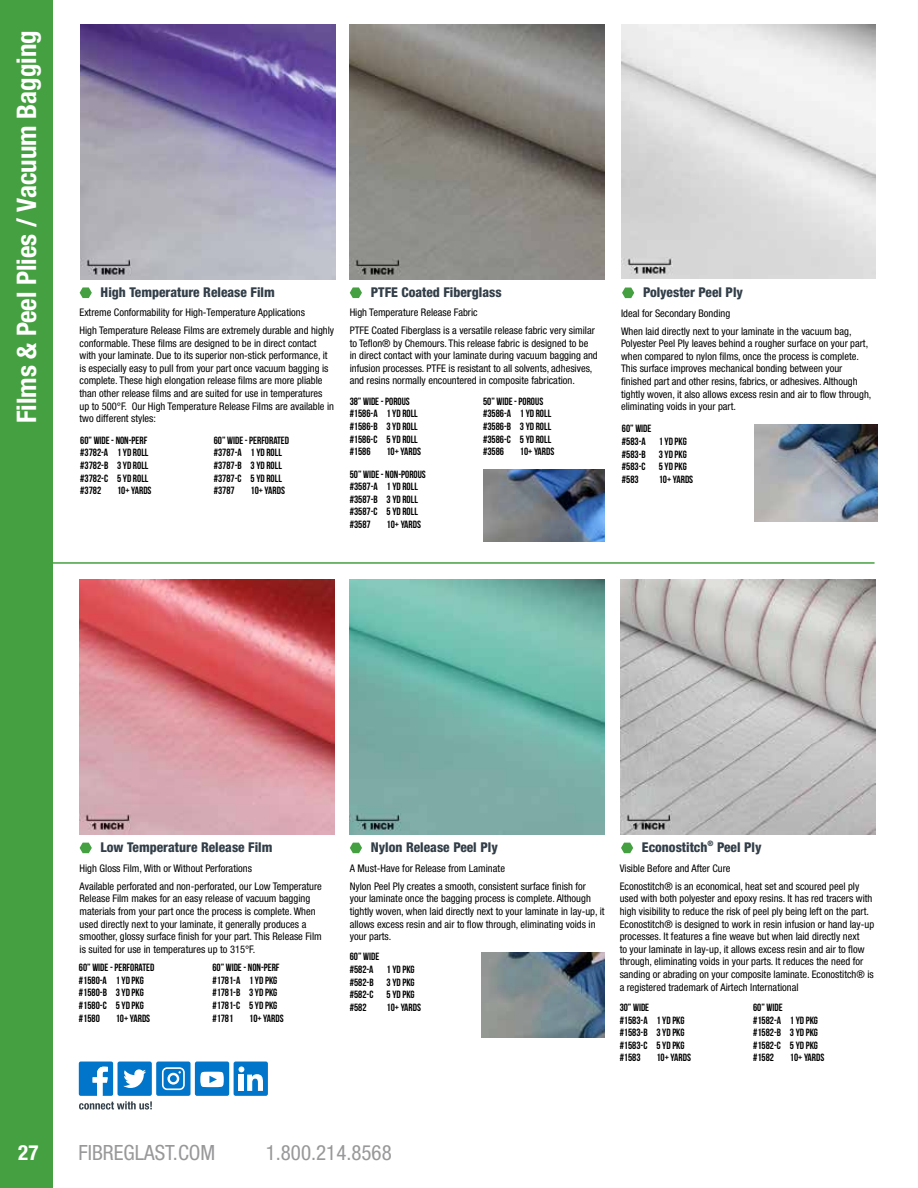
<style>
.page{position:relative;width:918px;height:1188px;background:#fff}
.page>*{position:absolute;margin:0;border:0;box-sizing:border-box;transform-origin:0 0}
.t1{font:700 condensed 27px "Helvetica Neue LT Pro";color:#fff}
.t2{font:condensed 21px "Helvetica Neue LT Pro";color:#98989a}
.t3{font:700 condensed 21px "Helvetica Neue LT Pro";color:#fff}
.t4{font:800 condensed 13.5px "Helvetica Neue LT Pro";color:#323e48}
.t5{font:condensed 10.5px/12.6px "Helvetica Neue LT Pro";color:#000}
.t6{font:10.5px/12.6px "Bebas Neue";color:#000}
</style>
<div class="page">
<div style="left:0;top:0;width:53px;height:1188px;background:#45a041"></div>
<hr style="left:43px;top:562px;width:832px;height:2px;background:#45a041">
<img style="left:350px;top:580px;width:255px;height:255px">
<img style="left:620px;top:580px;width:255px;height:255px">
<img style="left:482px;top:952px;width:123px;height:86px">
<img style="left:350px;top:24px;width:255px;height:255px">
<img style="left:483px;top:470px;width:122px;height:71px">
<svg style="left:350px;top:287px;width:12px;height:11px"></svg>
<img style="left:621px;top:24px;width:255px;height:254px">
<img style="left:754px;top:425px;width:123px;height:97px">
<svg style="left:622px;top:288px;width:12px;height:10px"></svg>
<svg style="left:350px;top:843px;width:12px;height:10px"></svg>
<svg style="left:621px;top:843px;width:12px;height:10px"></svg>
<div style="left:195px;top:1062px;width:34px;height:34px;background:#0075c9;border-radius:2px"></div>
<div style="left:156px;top:1062px;width:35px;height:34px;background:#0075c9;border-radius:2px"></div>
<svg style="left:79px;top:1062px;width:73px;height:48px"></svg>
<svg style="left:200px;top:1072px;width:24px;height:15px"></svg>
<svg style="left:162px;top:1067px;width:23px;height:23px"></svg>
<div style="left:234px;top:1062px;width:34px;height:34px;background:#0075c9;border-radius:2px"></div>
<svg style="left:239px;top:1066px;width:24px;height:25px"></svg>
<img style="left:79px;top:580px;width:255px;height:255px">
<svg style="left:80px;top:843px;width:12px;height:10px"></svg>
<svg style="left:80px;top:287px;width:12px;height:11px"></svg>
<img style="left:80px;top:24px;width:255px;height:255px">
<h1 class="t1" style="left:10px;top:423px;width:395px;rotate:-90deg">Films &amp; Peel Plies / Vacuum Bagging</h1>
<p class="t4" style="left:101px;top:284px;width:176px">High Temperature Release Film</p>
<p class="t5" style="left:80px;top:303px;width:256px;line-height:18px">Extreme Conformability for High-Temperature Applications<br>High Temperature Release Films are extremely durable and highly</p>
<p class="t5" style="left:80px;top:336px;width:256px">conformable. These films are designed to be in direct contact with your laminate. Due to its superior non-stick performance, it is especially easy to pull from your part once vacuum bagging is complete. These high elongation release films are more pliable than other release films and are suited for use in temperatures up to 500°F. Our High Temperature Release Films are available in two different styles:</p>
<p class="t6" style="left:80px;top:434px;width:68px">60” WIDE - NON-PERF #3782-A<br>#3782-B<br>#3782-C<br>#3782</p>
<p class="t6" style="left:214px;top:434px;width:77px">60” WIDE - PERFORATED #3787-A<br>#3787-B<br>#3787-C<br>#3787</p>
<p class="t6" style="left:117px;top:446px;width:36px">1 YD ROLL<br>3 YD ROLL<br>5 YD ROLL<br>10+ YARDS</p>
<p class="t6" style="left:251px;top:446px;width:36px">1 YD ROLL<br>3 YD ROLL<br>5 YD ROLL<br>10+ YARDS</p>
<p class="t4" style="left:371px;top:284px;width:132px">PTFE Coated Fiberglass</p>
<p class="t5" style="left:350px;top:303px;width:247px;line-height:18px">High Temperature Release Fabric<br>PTFE Coated Fiberglass is a versatile release fabric very similar</p>
<p class="t5" style="left:350px;top:336px;width:250px">to Teflon® by Chemours. This release fabric is designed to be in direct contact with your laminate during vacuum bagging and infusion processes. PTFE is resistant to all solvents, adhesives, and resins normally encountered in composite fabrication.</p>
<p class="t6" style="left:350px;top:395px;width:62px">38” WIDE - POROUS #1586-A<br>#1586-B<br>#1586-C<br>#1586</p>
<p class="t6" style="left:483px;top:395px;width:62px">50” WIDE - POROUS #3586-A<br>#3586-B<br>#3586-C<br>#3586</p>
<p class="t6" style="left:386px;top:407px;width:36px">1 YD ROLL<br>3 YD ROLL<br>5 YD ROLL<br>10+ YARDS</p>
<p class="t6" style="left:520px;top:407px;width:36px">1 YD ROLL<br>3 YD ROLL<br>5 YD ROLL<br>10+ YARDS</p>
<p class="t6" style="left:350px;top:468px;width:78px">50” WIDE - NON-POROUS #3587-A<br>#3587-B<br>#3587-C<br>#3587</p>
<p class="t6" style="left:387px;top:480px;width:36px">1 YD ROLL<br>3 YD ROLL<br>5 YD ROLL<br>10+ YARDS</p>
<p class="t4" style="left:643px;top:284px;width:102px">Polyester Peel Ply</p>
<p class="t5" style="left:621px;top:304px;width:232px;line-height:18px">Ideal for Secondary Bonding<br>When laid directly next to your laminate in the vacuum bag,</p>
<p class="t5" style="left:621px;top:337px;width:252px">Polyester Peel Ply leaves behind a rougher surface on your part, when compared to nylon films, once the process is complete.<br>This surface improves mechanical bonding between your finished part and other resins, fabrics, or adhesives. Although tightly woven, it also allows excess resin and air to flow through, eliminating voids in your part.</p>
<p class="t6" style="left:622px;top:422px;width:31px">60” WIDE #583-A #583-B #583-C #583</p>
<p class="t6" style="left:659px;top:435px;width:36px">1 YD PKG<br>3 YD PKG<br>5 YD PKG<br>10+ YARDS</p>
<p class="t4" style="left:101px;top:839px;width:173px">Low Temperature Release Film</p>
<p class="t5" style="left:80px;top:859px;width:244px;line-height:18px">High Gloss Film, With or Without Perforations<br>Available perforated and non-perforated, our Low Temperature</p>
<p class="t5" style="left:80px;top:892px;width:244px">Release Film makes for an easy release of vacuum bagging materials from your part once the process is complete. When used directly next to your laminate, it generally produces a smoother, glossy surface finish for your part. This Release Film is suited for use in temperatures up to 315°F.</p>
<p class="t6" style="left:79px;top:961px;width:77px">60” WIDE - PERFORATED #1580-A<br>#1580-B<br>#1580-C<br>#1580</p>
<p class="t6" style="left:212px;top:961px;width:69px">60” WIDE - NON-PERF #1781-A<br>#1781-B<br>#1781-C<br>#1781</p>
<p class="t6" style="left:116px;top:974px;width:36px">1 YD PKG<br>3 YD PKG<br>5 YD PKG<br>10+ YARDS</p>
<p class="t6" style="left:249px;top:974px;width:36px">1 YD PKG<br>3 YD PKG<br>5 YD PKG<br>10+ YARDS</p>
<p class="t4" style="left:371px;top:839px;width:129px">Nylon Release Peel Ply</p>
<p class="t4" style="left:642px;top:839px;width:121px">Econostitch<sup>®</sup> Peel Ply</p>
<p class="t5" style="left:350px;top:859px;width:238px;line-height:18px">A Must-Have for Release from Laminate<br>Nylon Peel Ply creates a smooth, consistent surface finish for</p>
<p class="t5" style="left:350px;top:892px;width:256px">your laminate once the bagging process is complete. Although tightly woven, when laid directly next to your laminate in lay-up, it allows excess resin and air to flow through, eliminating voids in your parts.</p>
<p class="t6" style="left:350px;top:950px;width:31px">60” WIDE #582-A #582-B #582-C #582</p>
<p class="t6" style="left:387px;top:963px;width:36px">1 YD PKG<br>3 YD PKG<br>5 YD PKG<br>10+ YARDS</p>
<p class="t5" style="left:620px;top:859px;width:241px;line-height:18px">Visible Before and After Cure<br>Econostitch® is an economical, heat set and scoured peel ply</p>
<p class="t5" style="left:620px;top:892px;width:256px">used with both polyester and epoxy resins. It has red tracers with high visibility to reduce the risk of peel ply being left on the part.<br>Econostitch® is designed to work in resin infusion or hand lay-up processes. It features a fine weave but when laid directly next<br>to your laminate in lay-up, it allows excess resin and air to flow through, eliminating voids in your parts. It reduces the need for sanding or abrading on your composite laminate. Econostitch® is a registered trademark of Airtech International</p>
<p class="t6" style="left:620px;top:1001px;width:31px">30” WIDE #1583-A #1583-B #1583-C #1583</p>
<p class="t6" style="left:753px;top:1001px;width:31px">60” WIDE #1582-A #1582-B #1582-C #1582</p>
<p class="t6" style="left:656px;top:1014px;width:36px">1 YD PKG<br>3 YD PKG<br>5 YD PKG<br>10+ YARDS</p>
<p class="t6" style="left:790px;top:1014px;width:36px">1 YD PKG<br>3 YD PKG<br>5 YD PKG<br>10+ YARDS</p>
<h2 class="t3" style="left:18px;top:1140px;width:22px">27</h2>
<h2 class="t2" style="left:78px;top:1140px;width:138px">FIBREGLAST.COM</h2>
<h2 class="t2" style="left:266px;top:1140px;width:127px">1.800.214.8568</h2>
</div>
